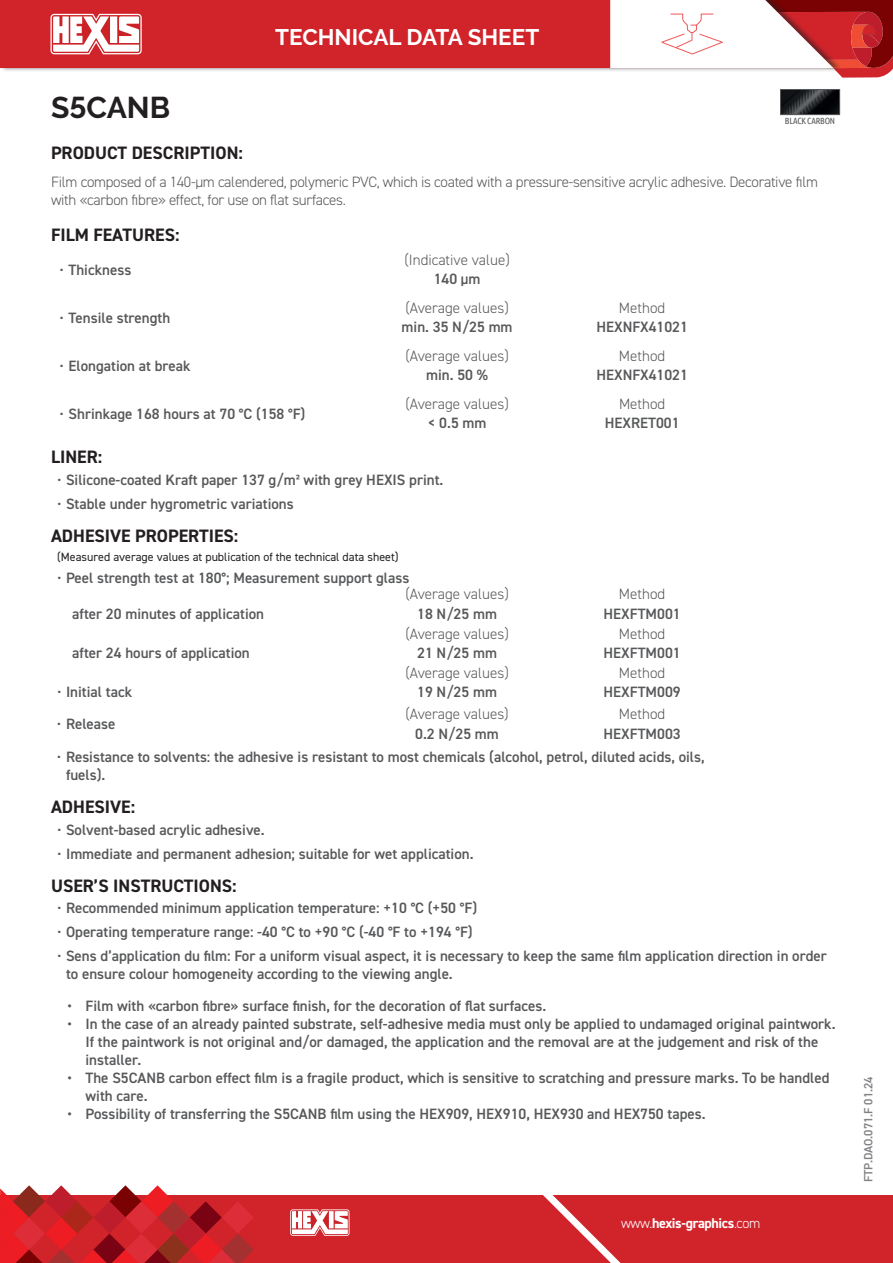
<style>
.page{position:relative;width:893px;height:1263px;background:#fff}
.page>*{position:absolute;margin:0;border:0;box-sizing:border-box;transform-origin:0 0}
.t1{font:700 30px "Raleway";color:#231f20}
.t2{font:700 22.5px "Raleway";color:#fff}
.t3{font:700 18px "DIN2014";color:#231f20}
.t4{font:600 15px/18px "DIN2014";color:#57585a}
.t5{font:300 15px/18px "DIN2014";letter-spacing:-.02em;color:#57585a}
.t6{font:300 15px "DIN2014";color:#57585a}
.t7{font:700 14.1px "DIN2014";letter-spacing:-.025em;color:#fff}
.t8{font:12px "DIN2014";color:#231f20}
.t9{font:600 12px "DIN2014";color:#808285}
.t10{font:9px "Ubuntu Condensed";letter-spacing:-.025em;color:#545557}
.s1{font-weight:400}
.s2{font-weight:300}
</style>
<div class="page">
<div style="left:0;top:0;width:841px;height:73px;background:#231f20;opacity:.6"></div>
<div style="left:0;top:0;width:610px;height:68px;background:#d1232a"></div>
<div style="left:0;top:1195px;width:893px;height:68px;background:#d1232a"></div>
<svg style="left:543px;top:1195px;width:78px;height:68px"></svg>
<svg style="left:50px;top:14px;width:95px;height:40px"></svg>
<svg style="left:290px;top:1209px;width:60px;height:27px;background:#edb5b6"></svg>
<svg style="left:0;top:1185px;width:254px;height:78px"></svg>
<svg style="left:610px;top:0;width:283px;height:78px"></svg>
<img style="left:782px;top:91px;width:56px;height:22px">
<div style="left:780px;top:89px;width:60px;height:26px;border:1px solid #57585a"></div>
<h1 class="t1" style="left:51px;top:90px;width:121px">S5CANB</h1>
<h2 class="t2" style="left:275px;top:24px;width:265px">TECHNICAL DATA SHEET</h2>
<p class="t10" style="left:785px;top:115px;width:52px">BLACK CARBON</p>
<p class="t3" style="left:51px;top:140px;width:193px">PRODUCT DESCRIPTION:</p>
<p class="t5" style="left:51px;top:173px;width:768px">Film composed of a 140-µm calendered, polymeric PVC, which is coated with a pressure-sensitive acrylic adhesive. Decorative film with «carbon fibre» effect, for use on flat surfaces.</p>
<p class="t3" style="left:51px;top:222px;width:130px">FILM FEATURES:</p>
<p class="t4" style="left:60px;top:260px;width:73px"><span class="s1">•</span> Thickness</p>
<p class="t6" style="left:404px;top:251px;width:107px">(Indicative value)</p>
<p class="t4" style="left:434px;top:270px;width:48px">140 µm</p>
<p class="t4" style="left:60px;top:308px;width:112px"><span class="s1">•</span> Tensile strength</p>
<p class="t4" style="left:60px;top:356px;width:133px"><span class="s1">•</span> Elongation at break</p>
<p class="t4" style="left:60px;top:404px;width:247px"><span class="s1">•</span> Shrinkage 168 hours at 70 °C (158 °F)</p>
<p class="t6" style="left:405px;top:299px;width:105px">(Average values)</p>
<p class="t4" style="left:402px;top:318px;width:113px">min. 35 N/25 mm</p>
<p class="t6" style="left:405px;top:347px;width:105px">(Average values)</p>
<p class="t4" style="left:426px;top:366px;width:63px">min. 50 %</p>
<p class="t6" style="left:405px;top:395px;width:105px">(Average values)</p>
<p class="t4" style="left:428px;top:414px;width:60px">&lt; 0.5 mm</p>
<p class="t3" style="left:51px;top:445px;width:53px">LINER:</p>
<p class="t4" style="left:57px;top:471px;width:388px"><span class="s1">•</span> Silicone-coated Kraft paper 137 g/m² with grey HEXIS print.</p>
<p class="t4" style="left:57px;top:494px;width:238px"><span class="s1">•</span> Stable under hygrometric variations</p>
<p class="t3" style="left:51px;top:524px;width:189px">ADHESIVE PROPERTIES:</p>
<p class="t8" style="left:57px;top:550px;width:343px">(Measured average values at publication of the technical data sheet)</p>
<p class="t4" style="left:57px;top:569px;width:354px"><span class="s1">•</span> Peel strength test at 180°; Measurement support glass</p>
<p class="t4" style="left:72px;top:604px;width:193px">after 20 minutes of application</p>
<p class="t6" style="left:405px;top:585px;width:105px">(Average values)</p>
<p class="t4" style="left:417px;top:604px;width:81px">18 N/25 mm</p>
<p class="t4" style="left:72px;top:643px;width:179px">after 24 hours of application</p>
<p class="t4" style="left:57px;top:683px;width:77px"><span class="s1">•</span> Initial tack</p>
<p class="t6" style="left:405px;top:624px;width:105px">(Average values)</p>
<p class="t4" style="left:417px;top:643px;width:81px">21 N/25 mm</p>
<p class="t6" style="left:405px;top:664px;width:105px">(Average values)</p>
<p class="t4" style="left:417px;top:683px;width:81px">19 N/25 mm</p>
<p class="t5" style="left:619px;top:299px;width:48px">Method</p>
<p class="t4" style="left:596px;top:318px;width:93px">HEXNFX41021</p>
<p class="t5" style="left:619px;top:347px;width:48px">Method</p>
<p class="t4" style="left:596px;top:366px;width:93px">HEXNFX41021</p>
<p class="t5" style="left:619px;top:395px;width:48px">Method</p>
<p class="t4" style="left:605px;top:414px;width:76px">HEXRET001</p>
<p class="t5" style="left:619px;top:585px;width:48px">Method</p>
<p class="t4" style="left:603px;top:604px;width:79px">HEXFTM001</p>
<p class="t5" style="left:619px;top:625px;width:48px">Method</p>
<p class="t4" style="left:603px;top:643px;width:79px">HEXFTM001</p>
<p class="t5" style="left:619px;top:664px;width:48px">Method</p>
<p class="t4" style="left:603px;top:683px;width:79px">HEXFTM009</p>
<p class="t6" style="left:405px;top:705px;width:105px">(Average values)</p>
<p class="t4" style="left:415px;top:724px;width:85px">0.2 N/25 mm</p>
<p class="t5" style="left:619px;top:705px;width:48px">Method</p>
<p class="t4" style="left:603px;top:724px;width:79px">HEXFTM003</p>
<p class="t4" style="left:66px;top:748px;width:640px;text-indent:-9px"><span class="s1">•</span> Resistance to solvents: the adhesive is resistant to most chemicals (alcohol, petrol, diluted acids, oils, fuels).</p>
<p class="t3" style="left:51px;top:795px;width:86px">ADHESIVE:</p>
<p class="t4" style="left:57px;top:820px;width:209px"><span class="s1">•</span> Solvent-based acrylic adhesive.</p>
<p class="t4" style="left:57px;top:844px;width:418px"><span class="s1">•</span> Immediate and permanent adhesion; suitable for wet application.</p>
<p class="t3" style="left:51px;top:873px;width:187px">USER’S INSTRUCTIONS:</p>
<p class="t4" style="left:57px;top:899px;width:422px"><span class="s1">•</span> Recommended minimum application temperature: +10 °C (+50 °F)</p>
<p class="t4" style="left:57px;top:923px;width:417px"><span class="s1">•</span> Operating temperature range: -40 °C to +90 °C (-40 °F to +194 °F)</p>
<p class="t4" style="left:66px;top:946px;width:762px;text-indent:-9px"><span class="s1">•</span> Sens d’application du film: For a uniform visual aspect, it is necessary to keep the same film application direction in order to ensure colour homogeneity according to the viewing angle.</p>
<p class="t4" style="left:68px;top:997px;width:480px">• Film with «carbon fibre» surface finish, for the decoration of flat surfaces.</p>
<p class="t4" style="left:86px;top:1015px;width:751px;text-indent:-18px">• In the case of an already painted substrate, self-adhesive media must only be applied to undamaged original paintwork.<br>If the paintwork is not original and/or damaged, the application and the removal are at the judgement and risk of the installer.</p>
<p class="t4" style="left:86px;top:1069px;width:745px;text-indent:-18px">• The S5CANB carbon effect film is a fragile product, which is sensitive to scratching and pressure marks. To be handled with care.</p>
<p class="t4" style="left:68px;top:1105px;width:640px">• Possibility of transferring the S5CANB film using the HEX909, HEX910, HEX930 and HEX750 tapes.</p>
<p class="t4" style="left:57px;top:714px;width:60px"><span class="s1">•</span> Release</p>
<p class="t7" style="left:621px;top:1214px;width:141px"><span class="s2">www.</span>hexis-graphics<span class="s2">.com</span></p>
<p class="t9" style="left:860px;top:1182px;width:107px;rotate:-90deg">FTP.DAO.071.F 01.24</p>
</div>
